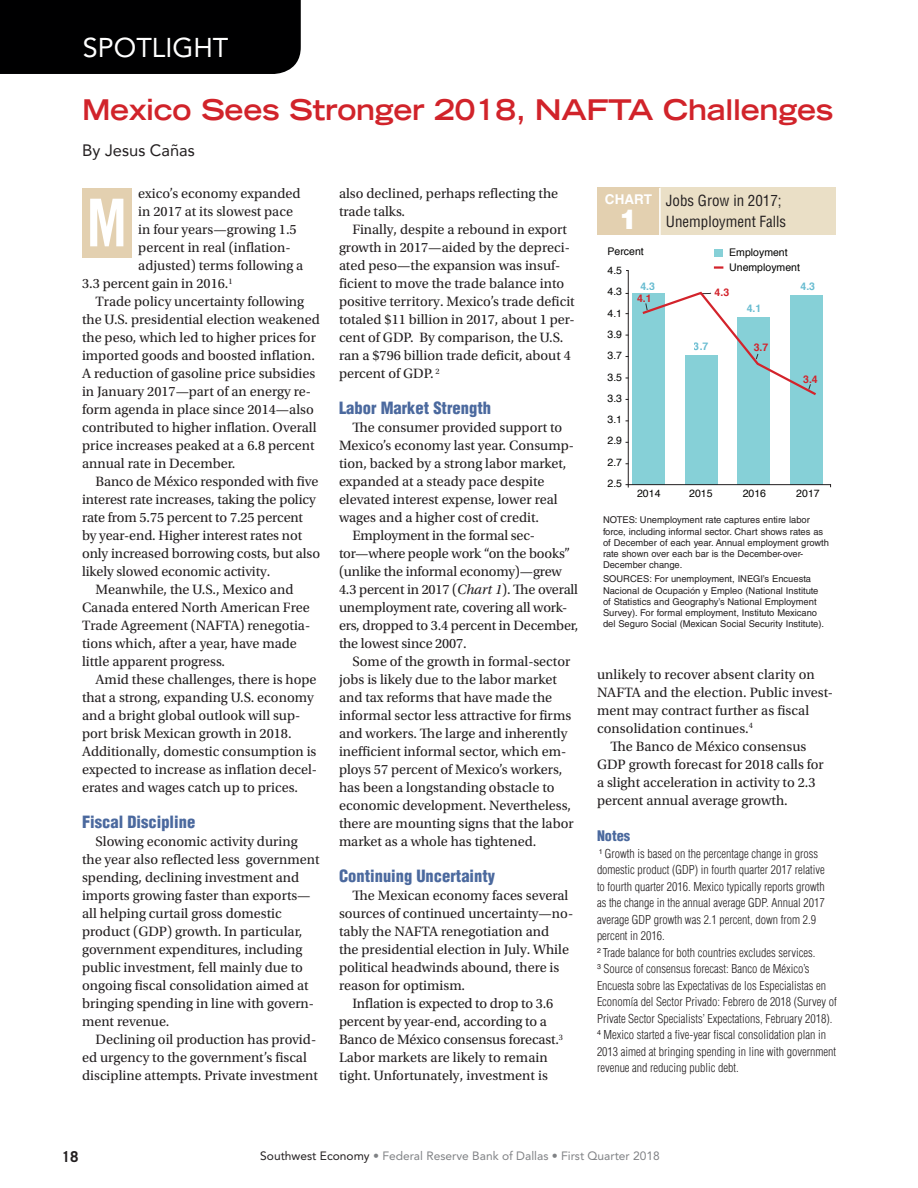
<style>
.page{position:relative;width:918px;height:1188px;background:#fff}
.page>*{position:absolute;margin:0;border:0;box-sizing:border-box;transform-origin:0 0}
.LargeDropCap{font:66px "Trade Gothic LT Std Bd Cn 20";color:#fff}
.Spotlight_RedTitle{font:700 expanded 28.5px "Trade Gothic LT Std";letter-spacing:-.01em;color:#d1232a}
.Spotlight{font:27px "Avenir LT Std";color:#fff}
.Chart{font:900 27px "Helvetica LT Std";color:#fff}
.ArticleSubhead{font:900 condensed 16.5px "Helvetica LT Std";color:#4b699e}
.ArticleAuthors{font:16.5px "Avenir";color:#231f20}
.ChartTitle{font:condensed 15px "Helvetica LT Std";color:#231f20}
.t1{font:700 15px "Trade Gothic LT Std";color:#231f20}
.ArticleIndent{font:14.25px/18px "Utopia Std";color:#231f20}
.ArticleFirstParagrap{font:14.25px "Utopia Std";color:#231f20}
.NoteHead{font:900 condensed 14.25px "Helvetica LT Std";color:#4b699e}
.Chart_word{font:700 13.5px "Helvetica LT Std";color:#fff}
.Notes{font:300 condensed 12px/16.5px "Helvetica LT Std";color:#231f20}
.t2{font:12px "Avenir LT Std";color:#808285}
.t3{font:10.5px/14.9px "Helvetica";color:#050504}
.t4{font:700 10.5px "Helvetica";color:#42abc5}
.t5{font:700 10.5px "Helvetica";color:#d3232b}
.ChartNotes{font:9.3px/11.2px "Helvetica LT Std";color:#231f20}
.s1{font-style:italic}
.s2{color:#231f20}
</style>
<div class="page">
<div style="left:82px;top:188px;width:50px;height:69px;background:#e3d0b0"></div>
<div style="left:0;top:0;width:301px;height:74px;background:#000001"></div>
<div style="left:597px;top:188px;width:63px;height:47px;background:#e3d0b0"></div>
<div style="left:660px;top:188px;width:175px;height:47px;background:#eadfc6"></div>
<hr style="left:659px;top:188px;width:2px;height:47px;background:#fff">
<svg style="left:625px;top:270px;width:207px;height:215px"></svg>
<div style="left:715px;top:249px;width:8px;height:7px;background:#86d0d7"></div>
<svg style="left:715px;top:266px;width:7px;height:3px"></svg>
<svg style="left:641px;top:290px;width:177px;height:107px"></svg>
<p class="Spotlight" style="left:83px;top:32px;width:147px">SPOTLIGHT</p>
<p class="Spotlight_RedTitle" style="left:82px;top:91px;width:753px">Mexico Sees Stronger 2018, NAFTA Challenges</p>
<p class="ArticleAuthors" style="left:82px;top:137px;width:114px">By Jesus Cañas</p>
<p class="LargeDropCap" style="left:87px;top:183px;width:42px">M</p>
<p class="ArticleIndent" style="left:339px;top:185px;width:221px">also declined, perhaps reflecting the trade talks.</p>
<p class="ArticleFirstParagrap" style="left:138px;top:186px;width:164px">exico’s economy expanded</p>
<p class="ArticleFirstParagrap" style="left:138px;top:204px;width:156px">in 2017 at its slowest pace</p>
<p class="ArticleFirstParagrap" style="left:138px;top:222px;width:160px">in four years—growing 1.5</p>
<p class="ArticleFirstParagrap" style="left:138px;top:240px;width:154px">percent in real (inflation-</p>
<p class="ArticleFirstParagrap" style="left:138px;top:258px;width:167px">adjusted) terms following a</p>
<p class="ArticleFirstParagrap" style="left:82px;top:276px;width:152px">3.3 percent gain in 2016.<sup>1</sup></p>
<p class="ArticleIndent" style="left:82px;top:293px;width:239px;text-indent:14px">Trade policy uncertainty following the U.S. presidential election weakened the peso, which led to higher prices for imported goods and boosted inflation.<br>A reduction of gasoline price subsidies in January 2017—part of an energy re&shy;form agenda in place since 2014—also contributed to higher inflation. Overall price increases peaked at a 6.8 percent annual rate in December.</p>
<p class="ArticleIndent" style="left:82px;top:473px;width:240px;text-indent:14px">Banco de México responded with five interest rate increases, taking the policy rate from 5.75 percent to 7.25 percent by year-end. Higher interest rates not only increased borrowing costs, but also likely slowed economic activity.</p>
<p class="ArticleIndent" style="left:82px;top:581px;width:230px;text-indent:14px">Meanwhile, the U.S., Mexico and Canada entered North American Free Trade Agreement (NAFTA) renegotia&shy;tions which, after a year, have made little apparent progress.</p>
<p class="ArticleIndent" style="left:82px;top:671px;width:237px;text-indent:14px">Amid these challenges, there is hope that a strong, expanding U.S. economy and a bright global outlook will sup&shy;port brisk Mexican growth in 2018.<br>Additionally, domestic consumption is expected to increase as inflation decel&shy;erates and wages catch up to prices.</p>
<p class="ArticleSubhead" style="left:82px;top:812px;width:115px">Fiscal Discipline</p>
<p class="ArticleIndent" style="left:82px;top:833px;width:239px;text-indent:14px">Slowing economic activity during the year also reflected less government spending, declining investment and imports growing faster than exports— all helping curtail gross domestic product (GDP) growth. In particular, government expenditures, including public investment, fell mainly due to ongoing fiscal consolidation aimed at bringing spending in line with govern&shy;ment revenue.</p>
<p class="ArticleIndent" style="left:82px;top:1031px;width:237px;text-indent:14px">Declining oil production has provid&shy;ed urgency to the government’s fiscal discipline attempts. Private investment</p>
<p class="Chart_word" style="left:605px;top:191px;width:48px">CHART</p>
<p class="Chart" style="left:619px;top:202px;width:20px">1</p>
<p class="ChartTitle" style="left:666px;top:192px;width:117px">Jobs Grow in 2017;</p>
<p class="ChartTitle" style="left:666px;top:213px;width:122px">Unemployment Falls</p>
<p class="ArticleIndent" style="left:339px;top:221px;width:237px;text-indent:14px">Finally, despite a rebound in export growth in 2017—aided by the depreci&shy;ated peso—the expansion was insuf&shy;ficient to move the trade balance into positive territory. Mexico’s trade deficit totaled $11 billion in 2017, about 1 per&shy;cent of GDP. By comparison, the U.S. ran a $796 billion trade deficit, about 4 percent of GDP. <sup>2</sup></p>
<p class="ArticleSubhead" style="left:339px;top:398px;width:154px">Labor Market Strength</p>
<p class="ArticleIndent" style="left:339px;top:419px;width:237px;text-indent:14px">The consumer provided support to Mexico’s economy last year. Consump&shy;tion, backed by a strong labor market, expanded at a steady pace despite elevated interest expense, lower real wages and a higher cost of credit.</p>
<p class="ArticleIndent" style="left:339px;top:527px;width:241px;text-indent:14px">Employment in the formal sec&shy;tor—where people work “on the books” (unlike the informal economy)—grew 4.3 percent in 2017 (<span class="s1">Chart 1</span>). The overall unemployment rate, covering all work&shy;ers, dropped to 3.4 percent in December, the lowest since 2007.</p>
<p class="ArticleIndent" style="left:339px;top:653px;width:236px;text-indent:14px">Some of the growth in formal-sector jobs is likely due to the labor market and tax reforms that have made the informal sector less attractive for firms and workers. The large and inherently inefficient informal sector, which em&shy;ploys 57 percent of Mexico’s workers, has been a longstanding obstacle to economic development. Nevertheless, there are mounting signs that the labor market as a whole has tightened.</p>
<p class="ArticleSubhead" style="left:339px;top:866px;width:158px">Continuing Uncertainty</p>
<p class="ArticleIndent" style="left:339px;top:887px;width:236px;text-indent:14px">The Mexican economy faces several sources of continued uncertainty—no&shy;tably the NAFTA renegotiation and<br>the presidential election in July. While political headwinds abound, there is reason for optimism.</p>
<p class="ArticleIndent" style="left:339px;top:995px;width:225px;text-indent:14px">Inflation is expected to drop to 3.6 percent by year-end, according to a Banco de México consensus forecast.<sup>3<br></sup>Labor markets are likely to remain tight. Unfortunately, investment is</p>
<p class="t3" style="left:608px;top:244px;width:38px">Percent</p>
<p class="t3" style="left:729px;top:246px;width:72px">Employment<br>Unemployment</p>
<p class="t4" style="left:640px;top:278px;width:16px">4.3</p>
<p class="t3" style="left:608px;top:263px;width:16px">4.5</p>
<p class="t4" style="left:801px;top:278px;width:16px">4.3</p>
<p class="t3" style="left:608px;top:285px;width:16px">4.3</p>
<p class="t5" style="left:715px;top:284px;width:16px">4.3</p>
<p class="t5" style="left:637px;top:290px;width:16px">4.1</p>
<p class="t4" style="left:747px;top:300px;width:16px">4.1</p>
<p class="t3" style="left:608px;top:306px;width:16px">4.1</p>
<p class="t3" style="left:608px;top:327px;width:16px">3.9</p>
<p class="t4" style="left:694px;top:338px;width:16px">3.7</p>
<p class="t5" style="left:754px;top:339px;width:16px">3.7</p>
<p class="t3" style="left:608px;top:349px;width:16px">3.7</p>
<p class="t3" style="left:608px;top:370px;width:16px">3.5</p>
<p class="t5" style="left:803px;top:371px;width:16px">3.4</p>
<p class="t3" style="left:608px;top:391px;width:16px">3.3</p>
<p class="t3" style="left:608px;top:412px;width:16px">3.1</p>
<p class="t3" style="left:608px;top:434px;width:16px">2.9</p>
<p class="t3" style="left:608px;top:455px;width:16px">2.7</p>
<p class="t3" style="left:608px;top:476px;width:16px">2.5</p>
<p class="t3" style="left:637px;top:486px;width:25px">2014</p>
<p class="t3" style="left:689px;top:486px;width:25px">2015</p>
<p class="t3" style="left:743px;top:486px;width:25px">2016</p>
<p class="t3" style="left:796px;top:486px;width:25px">2017</p>
<p class="ChartNotes" style="left:603px;top:514px;width:228px">NOTES: Unemployment rate captures entire labor force, including informal sector. Chart shows rates as of December of each year. Annual employment growth rate shown over each bar is the December-over-December change.</p>
<p class="ChartNotes" style="left:603px;top:573px;width:223px">SOURCES: For unemployment, INEGI’s Encuesta Nacional de Ocupación y Empleo (National Institute of Statistics and Geography’s National Employment Survey). For formal employment, Instituto Mexicano del Seguro Social (Mexican Social Security Institute).</p>
<p class="ArticleIndent" style="left:597px;top:666px;width:238px">unlikely to recover absent clarity on NAFTA and the election. Public invest&shy;ment may contract further as fiscal consolidation continues.<sup>4</sup></p>
<p class="ArticleIndent" style="left:597px;top:738px;width:228px;text-indent:14px">The Banco de México consensus GDP growth forecast for 2018 calls for a slight acceleration in activity to 2.3 percent annual average growth.</p>
<p class="NoteHead" style="left:597px;top:827px;width:35px">Notes</p>
<p class="Notes" style="left:597px;top:845px;width:229px"><sup>1</sup> Growth is based on the percentage change in gross domestic product (GDP) in fourth quarter 2017 relative to fourth quarter 2016. Mexico typically reports growth as the change in the annual average GDP. Annual 2017 average GDP growth was 2.1 percent, down from 2.9 percent in 2016.</p>
<p class="Notes" style="left:597px;top:944px;width:220px"><sup>2</sup> Trade balance for both countries excludes services.</p>
<p class="Notes" style="left:597px;top:960px;width:241px"><sup>3</sup> Source of consensus forecast: Banco de México’s Encuesta sobre las Expectativas de los Especialistas en Economía del Sector Privado: Febrero de 2018 (Survey of Private Sector Specialists’ Expectations, February 2018).</p>
<p class="Notes" style="left:597px;top:1026px;width:241px"><sup>4</sup> Mexico started a five-year fiscal consolidation plan in<br>2013 aimed at bringing spending in line with government revenue and reducing public debt.</p>
<p class="t1" style="left:62px;top:1147px;width:18px">18</p>
<p class="t2" style="left:260px;top:1149px;width:401px"><span class="s2">Southwest Economy</span> • Federal Reserve Bank of Dallas • First Quarter 2018</p>
</div>
